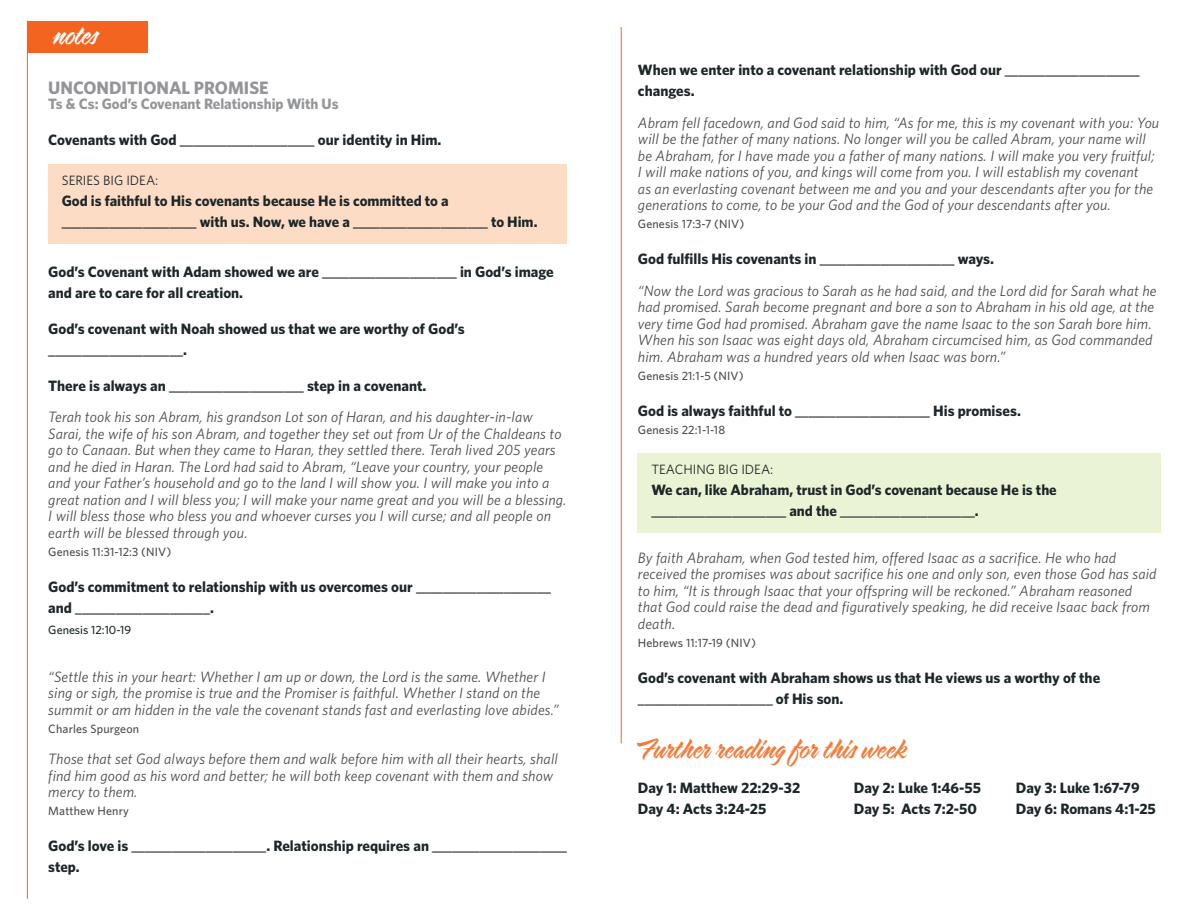
<style>
.page{position:relative;width:1188px;height:918px;background:#fff}
.page>*{position:absolute;margin:0;border:0;box-sizing:border-box;transform-origin:0 0}
.Scripture_Left_Last{font:33px "Sarah Script";letter-spacing:-.015em;color:#f47c3b}
.t1{font:33px "Sarah Script";letter-spacing:-.025em;color:#fff}
.Series_Title{font:700 18px "Whitney HTF";color:#939598}
.Scripture_Left_Last-2{font:italic 15px/16.5px "Whitney HTF";letter-spacing:.01em;color:#4b4c4d}
.Fillin_Bold{font:700 15px/21px "Whitney HTF";color:#1d2629}
.Series_Big_Idea{font:700 15px/21px "Whitney HTF";color:#1d2629}
.H1_after_list{font:700 15px "Whitney HTF";color:#1d2629}
.Teaching_Big_Idea{font:700 15px/21px "Whitney HTF";color:#1d2629}
.Fillin_Bold_-pad_top{font:700 15px/21px "Whitney HTF";color:#1d2629}
.Fillin_Bold_no_pad_b{font:700 15px "Whitney HTF";color:#1d2629}
.Message_Title{font:700 15px "Whitney HTF";color:#939598}
.Teaching_Big_Idea_He{font:13.5px "Whitney HTF";color:#1d2629}
.Series_Big_Idea_Head{font:13.5px "Whitney HTF";color:#1d2629}
.Scripture_Reference{font:500 12px "Whitney HTF";letter-spacing:.01em;color:#4b4c4d}
.Fillin_Bold-2{font:500 12px "Whitney HTF";color:#1d2629}
</style>
<div class="page">
<div style="left:27px;top:21px;width:121px;height:31px;background:#f36421"></div>
<hr style="left:27px;top:21px;width:1px;height:878px;background:#f36421">
<div style="left:48px;top:164px;width:519px;height:24px;background:#fddcc5"></div>
<div style="left:48px;top:179px;width:519px;height:64px;background:#fddcc5"></div>
<hr style="left:621px;top:27px;width:1px;height:716px;background:#f36421">
<div style="left:638px;top:453px;width:523px;height:24px;background:#eaf3d4"></div>
<div style="left:638px;top:468px;width:523px;height:64px;background:#eaf3d4"></div>
<p class="t1" style="left:54px;top:17px;width:46px">notes</p>
<p class="Series_Title" style="left:48px;top:77px;width:222px">UNCONDITIONAL PROMISE</p>
<p class="Message_Title" style="left:48px;top:95px;width:292px">Ts &amp; Cs: God’s Covenant Relationship With Us</p>
<p class="Fillin_Bold" style="left:48px;top:129px;width:395px">Covenants with God ____________________ our identity in Him.</p>
<p class="Series_Big_Idea_Head" style="left:62px;top:173px;width:98px">SERIES BIG IDEA:</p>
<p class="Series_Big_Idea" style="left:62px;top:190px;width:477px">God is faithful to His covenants because He is committed to a ____________________ with us. Now, we have a ____________________ to Him.</p>
<p class="Fillin_Bold_-pad_top" style="left:48px;top:261px;width:507px">God’s Covenant with Adam showed we are ____________________ in God’s image and are to care for all creation.</p>
<p class="Fillin_Bold" style="left:48px;top:318px;width:418px">God’s covenant with Noah showed us that we are worthy of God’s ____________________.</p>
<p class="Fillin_Bold" style="left:48px;top:375px;width:380px">There is always an ____________________ step in a covenant.</p>
<p class="Scripture_Left_Last-2" style="left:48px;top:409px;width:520px">Terah took his son Abram, his grandson Lot son of Haran, and his daughter-in-law Sarai, the wife of his son Abram, and together they set out from Ur of the Chaldeans to go to Canaan. But when they came to Haran, they settled there. Terah lived 205 years and he died in Haran. The Lord had said to Abram, “Leave your country, your people and your Father’s household and go to the land I will show you. I will make you into a great nation and I will bless you; I will make your name great and you will be a blessing.<br>I will bless those who bless you and whoever curses you I will curse; and all people on earth will be blessed through you.</p>
<p class="Scripture_Reference" style="left:48px;top:544px;width:125px">Genesis 11:31-12:3 (NIV)</p>
<p class="Fillin_Bold" style="left:48px;top:576px;width:504px">God’s commitment to relationship with us overcomes our ____________________ and ____________________.</p>
<p class="Fillin_Bold-2" style="left:48px;top:622px;width:84px">Genesis 12:10-19</p>
<p class="Scripture_Left_Last-2" style="left:48px;top:668px;width:512px">“Settle this in your heart: Whether I am up or down, the Lord is the same. Whether I sing or sigh, the promise is true and the Promiser is faithful. Whether I stand on the summit or am hidden in the vale the covenant stands fast and everlasting love abides.”</p>
<p class="Scripture_Reference" style="left:48px;top:721px;width:92px">Charles Spurgeon</p>
<p class="Scripture_Left_Last-2" style="left:48px;top:751px;width:511px">Those that set God always before them and walk before him with all their hearts, shall find him good as his word and better; he will both keep covenant with them and show mercy to them.</p>
<p class="Scripture_Reference" style="left:48px;top:804px;width:82px">Matthew Henry</p>
<p class="Fillin_Bold" style="left:48px;top:835px;width:520px">God’s love is ____________________. Relationship requires an ____________________ step.</p>
<p class="Fillin_Bold" style="left:638px;top:59px;width:503px">When we enter into a covenant relationship with God our ____________________ changes.</p>
<p class="Scripture_Left_Last-2" style="left:638px;top:114px;width:523px">Abram fell facedown, and God said to him, “As for me, this is my covenant with you: You will be the father of many nations. No longer will you be called Abram, your name will be Abraham, for I have made you a father of many nations. I will make you very fruitful; I will make nations of you, and kings will come from you. I will establish my covenant<br>as an everlasting covenant between me and you and your descendants after you for the generations to come, to be your God and the God of your descendants after you.</p>
<p class="Scripture_Reference" style="left:638px;top:217px;width:108px">Genesis 17:3-7 (NIV)</p>
<p class="Fillin_Bold" style="left:638px;top:248px;width:358px">God fulfills His covenants in ____________________ ways.</p>
<p class="Scripture_Left_Last-2" style="left:638px;top:282px;width:520px">“Now the Lord was gracious to Sarah as he had said, and the Lord did for Sarah what he had promised. Sarah become pregnant and bore a son to Abraham in his old age, at the very time God had promised. Abraham gave the name Isaac to the son Sarah bore him.<br>When his son Isaac was eight days old, Abraham circumcised him, as God commanded him. Abraham was a hundred years old when Isaac was born.”</p>
<p class="Scripture_Reference" style="left:638px;top:368px;width:107px">Genesis 21:1-5 (NIV)</p>
<p class="Fillin_Bold_no_pad_b" style="left:638px;top:402px;width:384px">God is always faithful to ____________________ His promises.</p>
<p class="Scripture_Reference" style="left:638px;top:422px;width:89px">Genesis 22:1-1-18</p>
<p class="Teaching_Big_Idea_He" style="left:651px;top:462px;width:123px">TEACHING BIG IDEA:</p>
<p class="Teaching_Big_Idea" style="left:651px;top:479px;width:407px">We can, like Abraham, trust in God’s covenant because He is the ____________________ and the ____________________.</p>
<p class="Scripture_Left_Last-2" style="left:638px;top:549px;width:520px">By faith Abraham, when God tested him, offered Isaac as a sacrifice. He who had received the promises was about sacrifice his one and only son, even those God has said to him, “It is through Isaac that your offspring will be reckoned.” Abraham reasoned that God could raise the dead and figuratively speaking, he did receive Isaac back from death.</p>
<p class="Scripture_Reference" style="left:638px;top:635px;width:120px">Hebrews 11:17-19 (NIV)</p>
<p class="Fillin_Bold" style="left:638px;top:667px;width:464px">God’s covenant with Abraham shows us that He views us a worthy of the ____________________ of His son.</p>
<p class="Scripture_Left_Last" style="left:638px;top:731px;width:272px">Further reading for this week</p>
<p class="H1_after_list" style="left:638px;top:779px;width:164px">Day 1: Matthew 22:29-32</p>
<p class="H1_after_list" style="left:854px;top:779px;width:129px">Day 2: Luke 1:46-55</p>
<p class="H1_after_list" style="left:1016px;top:779px;width:125px">Day 3: Luke 1:67-79</p>
<p class="H1_after_list" style="left:638px;top:800px;width:130px">Day 4: Acts 3:24-25</p>
<p class="H1_after_list" style="left:854px;top:800px;width:125px">Day 5: Acts 7:2-50</p>
<p class="H1_after_list" style="left:1016px;top:800px;width:142px">Day 6: Romans 4:1-25</p>
</div>
